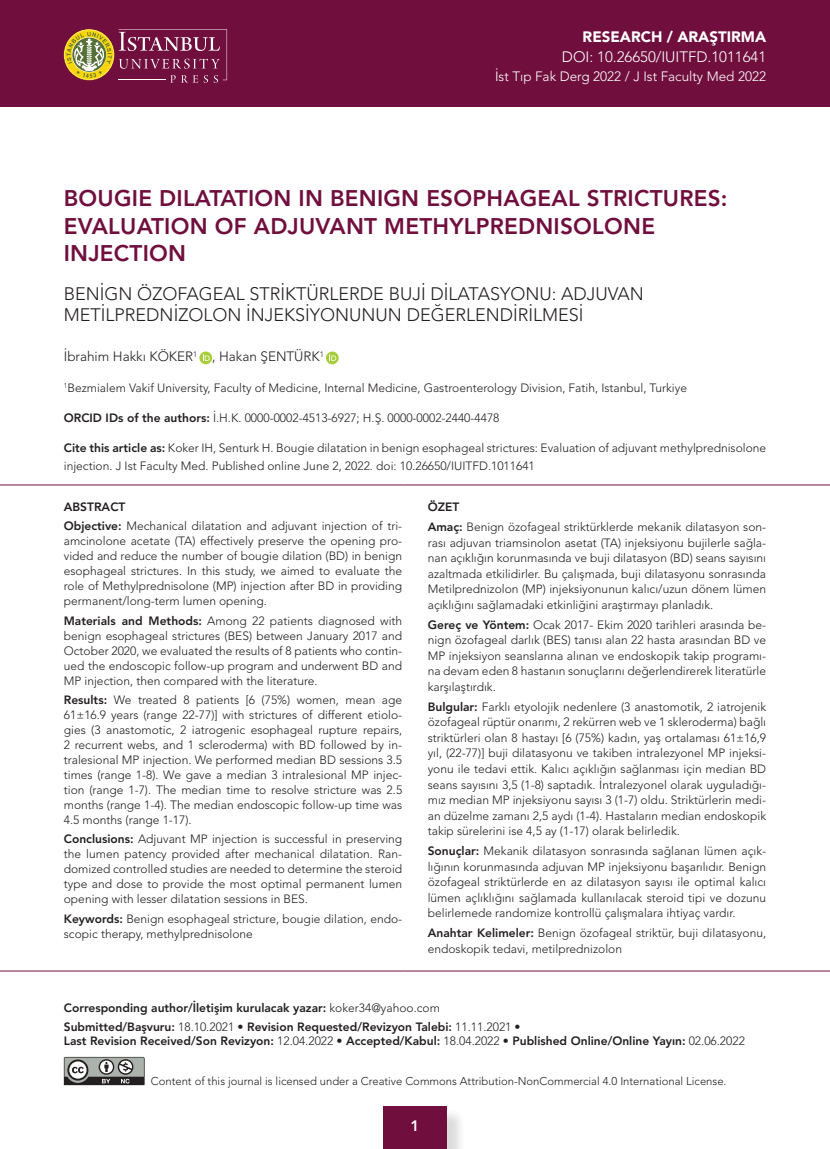
<style>
.page{position:relative;width:830px;height:1149px;background:#fff}
.page>*{position:absolute;margin:0;border:0;box-sizing:border-box;transform-origin:0 0}
.t1{font:800 22.5px/27px "Avenir LT Std";letter-spacing:.01em;color:#700f3d}
.t2{font:300 18px/21.6px "Avenir LT Std";color:#231f20}
.t3{font:300 15px "Avenir LT Std";color:#fff}
.t4{font:900 15px "Avenir LT Std";color:#fff}
.t5{font:800 15px "Avenir LT Std";color:#fff}
.t6{font:300 13.5px "Avenir LT Std";color:#fff}
.t7{font:300 13.5px "Avenir LT Std";color:#231f20}
.t8{font:300 12px/15px "Avenir LT Std";color:#231f20;text-align:justify}
.t9{font:800 12px/19.2px "Avenir LT Std";color:#231f20}
.t10{font:300 11.25px "Avenir LT Std";color:#231f20}
.s1{font-weight:800}
.s2{font-weight:300}
</style>
<div class="page">
<div style="left:385px;top:1108px;width:80px;height:40px;background:#231f20;opacity:.16"></div>
<div style="left:383px;top:1106px;width:63px;height:42px;background:#700f3d"></div>
<div style="left:0;top:0;width:829px;height:106px;background:#700f3d"></div>
<hr style="left:0;top:484px;width:404px;height:1px;background:#700f3d">
<hr style="left:404px;top:484px;width:425px;height:1px;background:#700f3d">
<hr style="left:0;top:970px;width:404px;height:1px;background:#700f3d">
<hr style="left:404px;top:970px;width:425px;height:1px;background:#700f3d">
<svg style="left:64px;top:29px;width:163px;height:54px"></svg>
<svg style="left:199px;top:351px;width:13px;height:13px"></svg>
<svg style="left:203px;top:354px;width:7px;height:7px"></svg>
<svg style="left:326px;top:351px;width:12px;height:13px"></svg>
<svg style="left:329px;top:354px;width:7px;height:7px"></svg>
<svg style="left:64px;top:1056px;width:80px;height:28px;background:#888a88"></svg>
<p class="t4" style="left:582px;top:28px;width:185px">RESEARCH / ARAŞTIRMA</p>
<p class="t3" style="left:561px;top:48px;width:206px">DOI: 10.26650/IUITFD.1011641</p>
<p class="t6" style="left:495px;top:68px;width:272px">İst Tıp Fak Derg 2022 / J Ist Faculty Med 2022</p>
<h1 class="t1" style="left:64px;top:185px;width:665px">BOUGIE DILATATION IN BENIGN ESOPHAGEAL STRICTURES:<br>EVALUATION OF ADJUVANT METHYLPREDNISOLONE<br>INJECTION</h1>
<h2 class="t2" style="left:64px;top:282px;width:581px">BENİGN ÖZOFAGEAL STRİKTÜRLERDE BUJİ DİLATASYONU: ADJUVAN<br>METİLPREDNİZOLON İNJEKSİYONUNUN DEĞERLENDİRİLMESİ</h2>
<p class="t7" style="left:64px;top:348px;width:261px">İbrahim Hakkı KÖKER<sup>1</sup> , Hakan ŞENTÜRK<sup>1</sup></p>
<p class="t8" style="left:64px;top:380px;width:624px"><sup>1</sup>Bezmialem Vakif University, Faculty of Medicine, Internal Medicine, Gastroenterology Division, Fatih, Istanbul, Turkiye</p>
<p class="t8" style="left:64px;top:410px;width:437px"><span class="s1">ORCID IDs of the authors:</span> İ.H.K. 0000-0002-4513-6927; H.Ş. 0000-0002-2440-4478</p>
<p class="t8" style="left:64px;top:439px;width:703px;line-height:17.2px"><span class="s1">Cite this article as:</span> Koker IH, Senturk H. Bougie dilatation in benign esophageal strictures: Evaluation of adjuvant methylprednisolone injection. J Ist Faculty Med. Published online June 2, 2022. doi: 10.26650/IUITFD.1011641</p>
<p class="t8" style="left:64px;top:497px;width:340px;line-height:19.2px"><span class="s1">ABSTRACT<br>Objective:</span> Mechanical dilatation and adjuvant injection of tri-</p>
<p class="t8" style="left:64px;top:533px;width:340px">amcinolone acetate (TA) effectively preserve the opening pro&shy;vided and reduce the number of bougie dilation (BD) in benign esophageal strictures. In this study, we aimed to evaluate the role of Methylprednisolone (MP) injection after BD in providing permanent/long-term lumen opening.</p>
<p class="t8" style="left:64px;top:613px;width:340px"><span class="s1">Materials and Methods:</span> Among 22 patients diagnosed with benign esophageal strictures (BES) between January 2017 and October 2020, we evaluated the results of 8 patients who contin&shy;ued the endoscopic follow-up program and underwent BD and MP injection, then compared with the literature.</p>
<p class="t8" style="left:64px;top:692px;width:340px"><span class="s1">Results:</span> We treated 8 patients [6 (75%) women, mean age 61±16.9 years (range 22-77)] with strictures of different etiolo&shy;gies (3 anastomotic, 2 iatrogenic esophageal rupture repairs, 2 recurrent webs, and 1 scleroderma) with BD followed by in&shy;tralesional MP injection. We performed median BD sessions 3.5 times (range 1-8). We gave a median 3 intralesional MP injec&shy;tion (range 1-7). The median time to resolve stricture was 2.5 months (range 1-4). The median endoscopic follow-up time was 4.5 months (range 1-17).</p>
<p class="t8" style="left:64px;top:831px;width:340px"><span class="s1">Conclusions:</span> Adjuvant MP injection is successful in preserving the lumen patency provided after mechanical dilatation. Ran&shy;domized controlled studies are needed to determine the steroid type and dose to provide the most optimal permanent lumen opening with lesser dilatation sessions in BES.</p>
<p class="t8" style="left:64px;top:910px;width:340px"><span class="s1">Keywords:</span> Benign esophageal stricture, bougie dilation, endo&shy;scopic therapy, methylprednisolone</p>
<p class="t8" style="left:427px;top:497px;width:340px;line-height:19.8px"><span class="s1">ÖZET<br>Amaç:</span> Benign özofageal striktürklerde mekanik dilatasyon son-</p>
<p class="t8" style="left:427px;top:534px;width:340px;line-height:15.6px">rası adjuvan triamsinolon asetat (TA) injeksiyonu bujilerle sağla&shy;nan açıklığın korunmasında ve buji dilatasyon (BD) seans sayısını azaltmada etkilidirler. Bu çalışmada, buji dilatasyonu sonrasında Metilprednizolon (MP) injeksiyonunun kalıcı/uzun dönem lümen açıklığını sağlamadaki etkinliğini araştırmayı planladık.</p>
<p class="t8" style="left:427px;top:616px;width:340px;line-height:15.6px"><span class="s1">Gereç ve Yöntem:</span> Ocak 2017- Ekim 2020 tarihleri arasında be&shy;nign özofageal darlık (BES) tanısı alan 22 hasta arasından BD ve MP injeksiyon seanslarına alınan ve endoskopik takip programı&shy;na devam eden 8 hastanın sonuçlarını değerlendirerek literatürle karşılaştırdık.</p>
<p class="t8" style="left:427px;top:698px;width:340px;line-height:15.6px"><span class="s1">Bulgular:</span> Farklı etyolojik nedenlere (3 anastomotik, 2 iatrojenik özofageal rüptür onarımı, 2 rekürren web ve 1 skleroderma) bağlı striktürleri olan 8 hastayı [6 (75%) kadın, yaş ortalaması 61±16,9 yıl, (22-77)] buji dilatasyonu ve takiben intralezyonel MP injeksi&shy;yonu ile tedavi ettik. Kalıcı açıklığın sağlanması için median BD seans sayısını 3,5 (1-8) saptadık. İntralezyonel olarak uyguladığı&shy;mız median MP injeksiyonu sayısı 3 (1-7) oldu. Striktürlerin medi&shy;an düzelme zamanı 2,5 aydı (1-4). Hastaların median endoskopik takip sürelerini ise 4,5 ay (1-17) olarak belirledik.</p>
<p class="t8" style="left:427px;top:842px;width:340px;line-height:15.6px"><span class="s1">Sonuçlar:</span> Mekanik dilatasyon sonrasında sağlanan lümen açık&shy;lığının korunmasında adjuvan MP injeksiyonu başarılıdır. Benign özofageal striktürlerde en az dilatasyon sayısı ile optimal kalıcı lümen açlıklığını sağlamada kullanılacak steroid tipi ve dozunu belirlemede randomize kontrollü çalışmalara ihtiyaç vardır.</p>
<p class="t8" style="left:427px;top:924px;width:340px;line-height:15.6px"><span class="s1">Anahtar Kelimeler:</span> Benign özofageal striktür, buji dilatasyonu, endoskopik tedavi, metilprednizolon</p>
<p class="t9" style="left:64px;top:997px;width:458px">Corresponding author/İletişim kurulacak yazar: <span class="s2">koker34@yahoo.com<br></span>Submitted/Başvuru: <span class="s2">18.10.2021 •</span> Revision Requested/Revizyon Talebi: <span class="s2">11.11.2021 •</span></p>
<p class="t9" style="left:64px;top:1031px;width:682px">Last Revision Received/Son Revizyon: <span class="s2">12.04.2022 •</span> Accepted/Kabul: <span class="s2">18.04.2022 •</span> Published Online/Online Yayın: <span class="s2">02.06.2022</span></p>
<p class="t10" style="left:151px;top:1074px;width:577px">Content of this journal is licensed under a Creative Commons Attribution-NonCommercial 4.0 International License.</p>
<p class="t5" style="left:410px;top:1115px;width:10px">1</p>
</div>
